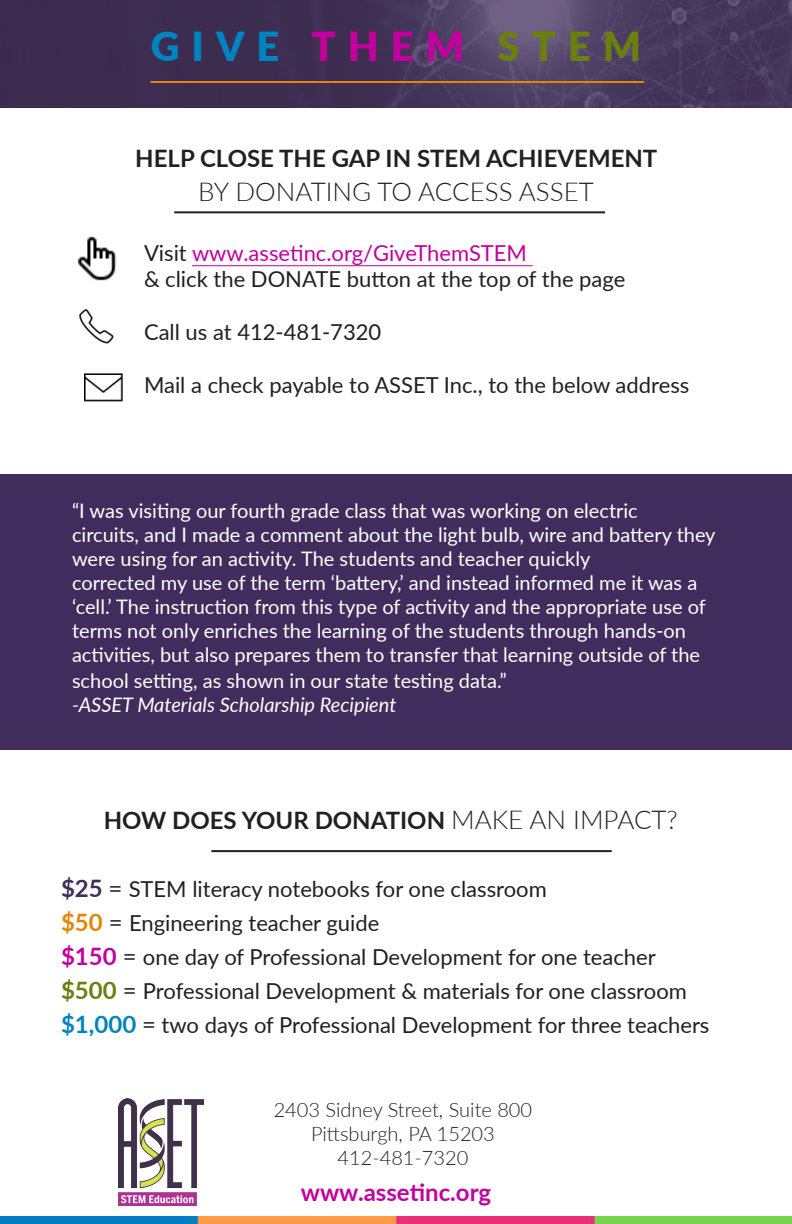
<style>
.page{position:relative;width:792px;height:1224px;background:#fff}
.page>*{position:absolute;margin:0;border:0;box-sizing:border-box;transform-origin:0 0}
.t1{font:900 40px "Lato";letter-spacing:.3em;color:#0083be}
.t2{font:300 26px "Lato";color:#231f20}
.t3{font:700 24px "Lato";color:#231f20}
.t4{font:700 24px "Lato";color:#c3009e}
.t5{font:22px "Lato";color:#231f20}
.t6{font:22px "Lato";color:#c3009e}
.t7{font:20px/24px "Lato";color:#fff}
.t8{font:300 20px "Lato";color:#231f20}
.t9{font:italic 20px "Lato";color:#fff}
.s1{color:#c3009e}
.s2{color:#6a7f10}
.s3{color:#231f20}
.s4{font-weight:300;font-size:26px}
.s5{font-weight:700;font-size:24px;color:#412d5d}
.s6{font-size:24px}
.s7{font-weight:700;font-size:24px;color:#e98300}
.s8{font-weight:700;font-size:24px;color:#c3009e}
.s9{font-weight:700;font-size:24px;color:#6a7f10}
.s10{font-weight:700;font-size:24px;color:#0083be}
</style>
<div class="page">
<hr style="left:192px;top:265px;width:341px;height:1px;background:#c3009e">
<img style="left:85px;top:373px;width:37px;height:29px">
<img style="left:79px;top:309px;width:35px;height:35px">
<img style="left:77px;top:236px;width:40px;height:45px">
<hr style="left:174px;top:211px;width:431px;height:2px;background:#231f20">
<hr style="left:211px;top:850px;width:401px;height:2px;background:#231f20">
<div style="left:0;top:474px;width:792px;height:276px;background:#412d5d"></div>
<img style="left:0;top:1217px;width:792px;height:7px">
<img style="left:119px;top:1099px;width:84px;height:106px">
<img style="left:0;top:0;width:792px;height:108px">
<hr style="left:151px;top:81px;width:493px;height:2px;background:#e98300">
<p class="t1" style="left:151px;top:17px;width:492px">GIVE <span class="s1">THEM</span> <span class="s2">STEM</span></p>
<p class="t3" style="left:135px;top:141px;width:524px">HELP CLOSE THE GAP IN STEM ACHIEVEMENT</p>
<p class="t2" style="left:198px;top:173px;width:397px">BY DONATING TO ACCESS ASSET</p>
<p class="t6" style="left:144px;top:237px;width:385px"><span class="s3">Visit</span> www.assetinc.org/GiveThemSTEM</p>
<p class="t5" style="left:144px;top:263px;width:483px">&amp; click the DONATE button at the top of the page</p>
<p class="t5" style="left:144px;top:316px;width:239px">Call us at 412-481-7320</p>
<p class="t5" style="left:144px;top:369px;width:547px">Mail a check payable to ASSET Inc., to the below address</p>
<p class="t7" style="left:72px;top:498px;width:567px">“I was visiting our fourth grade class that was working on electric</p>
<p class="t7" style="left:72px;top:522px;width:645px">circuits, and I made a comment about the light bulb, wire and battery they were using for an activity. The students and teacher quickly</p>
<p class="t7" style="left:72px;top:570px;width:635px">corrected my use of the term ‘battery,’ and instead informed me it was a ‘cell.’ The instruction from this type of activity and the appropriate use of terms not only enriches the learning of the students through hands-on activities, but also prepares them to transfer that learning outside of the</p>
<p class="t7" style="left:72px;top:668px;width:436px">school setting, as shown in our state testing data.”</p>
<p class="t9" style="left:72px;top:691px;width:326px">-ASSET Materials Scholarship Recipient</p>
<p class="t3" style="left:104px;top:803px;width:576px">HOW DOES YOUR DONATION <span class="s4">MAKE AN IMPACT?</span></p>
<p class="t5" style="left:61px;top:873px;width:487px"><span class="s5">$25</span> <span class="s6">=</span> STEM literacy notebooks for one classroom</p>
<p class="t5" style="left:61px;top:907px;width:320px"><span class="s7">$50</span> <span class="s6">=</span> Engineering teacher guide</p>
<p class="t5" style="left:61px;top:941px;width:596px"><span class="s8">$150</span> <span class="s6">=</span> one day of Professional Development for one teacher</p>
<p class="t5" style="left:61px;top:975px;width:627px"><span class="s9">$500</span> <span class="s6">=</span> Professional Development &amp; materials for one classroom</p>
<p class="t5" style="left:61px;top:1009px;width:650px"><span class="s10">$1,000</span> <span class="s6">=</span> two days of Professional Development for three teachers</p>
<p class="t8" style="left:274px;top:1096px;width:260px">2403 Sidney Street, Suite 800</p>
<p class="t8" style="left:311px;top:1120px;width:185px">Pittsburgh, PA 15203</p>
<p class="t8" style="left:338px;top:1144px;width:132px">412-481-7320</p>
<p class="t4" style="left:301px;top:1174px;width:192px">www.assetinc.org</p>
</div>
